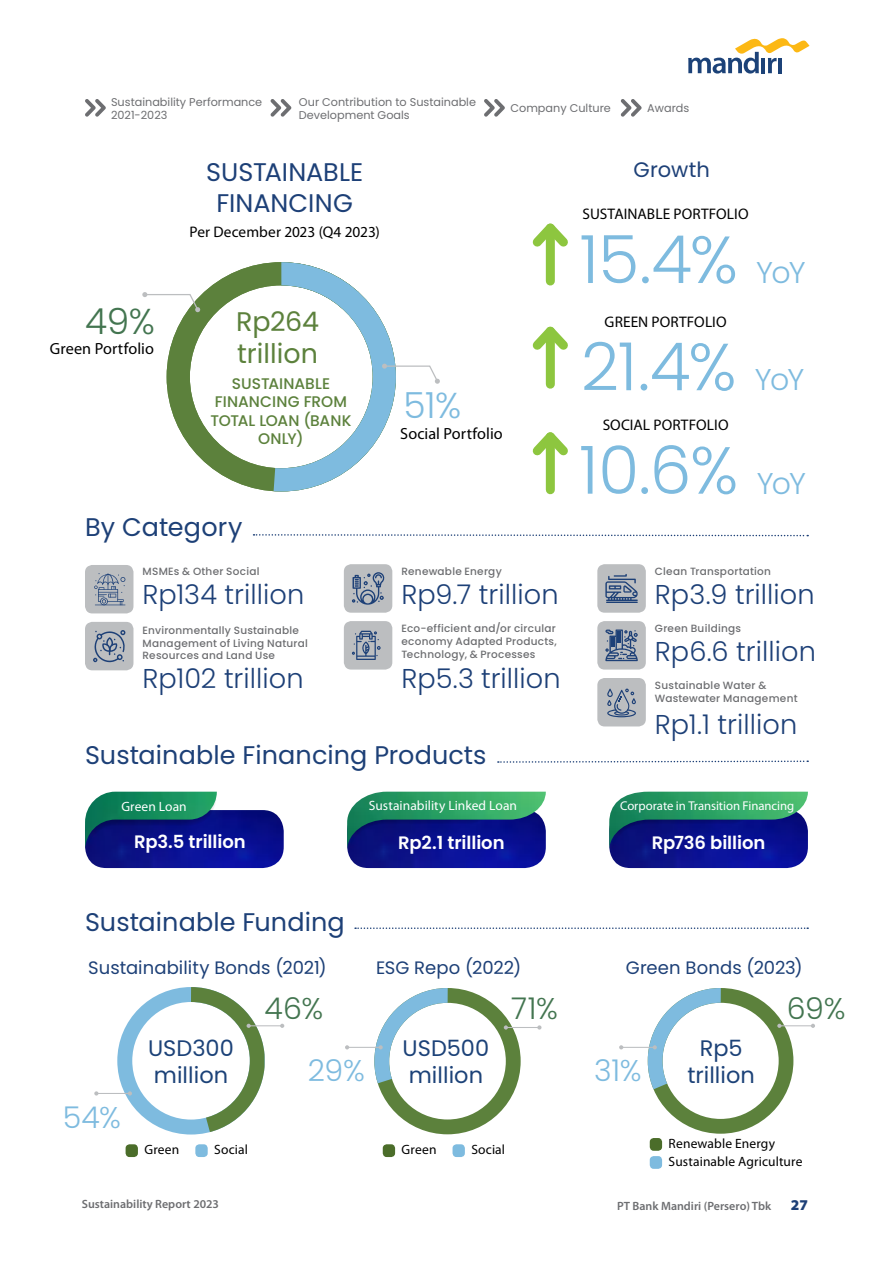
<style>
.page{position:relative;width:893px;height:1263px;background:#fff}
.page>*{position:absolute;margin:0;border:0;box-sizing:border-box;transform-origin:0 0}
.t1{font:300 66.45px "Poppins";color:#7ebbdf}
.t2{font:300 36px "Poppins";color:#7ebbdf}
.t3{font:300 36px "Poppins";color:#437550}
.t4{font:300 30px "Poppins";color:#7ebbdf}
.t5{font:300 30px "Poppins";color:#437550}
.t6{font:300 27.15px/56.8px "Poppins";letter-spacing:.005em;color:#1d4077}
.t7{font:27px/32.2px "Poppins";color:#5c813c}
.t8{font:25.5px/30.6px "Poppins";letter-spacing:.005em;color:#1d4077;text-align:center}
.t9{font:22.5px/27px "Poppins";letter-spacing:.005em;color:#1c4278}
.t10{font:21px "Poppins";letter-spacing:-.005em;color:#1d4077}
.t11{font:18px "Poppins";letter-spacing:.005em;color:#1d4077}
.t12{font:600 18px "Poppins";letter-spacing:-.005em;color:#fff}
.t13{font:16.2px "Myriad Pro";letter-spacing:.005em;color:#000}
.t14{font:500 15.45px/18.5px "Poppins";color:#5c813c;text-align:center}
.t15{font:15.3px "Myriad Pro";letter-spacing:.005em;color:#000}
.t16{font:900 15px "Myriad Pro";color:#1d4077}
.t17{font:13.5px/18.1px "Myriad Pro";letter-spacing:.01em;color:#000}
.t18{font:13.5px "Myriad Pro";color:#fff}
.t19{font:12.75px "Myriad Pro";letter-spacing:-.005em;color:#fff}
.t20{font:600 12px "Myriad Pro";color:#6d6e71}
.t21{font:11.25px/13.5px "Poppins";color:#6d6e71}
.t22{font:500 10.5px/12.8px "Poppins";letter-spacing:.025em;color:#6d6e71}
.s1{font-size:30px}
</style>
<div class="page">
<svg style="left:167px;top:262px;width:104px;height:229px"></svg>
<svg style="left:271px;top:262px;width:169px;height:229px"></svg>
<svg style="left:142px;top:292px;width:58px;height:20px"></svg>
<div style="left:383px;top:1144px;width:12px;height:13px;background:#4b6d2a;border-radius:4px"></div>
<div style="left:453px;top:1144px;width:12px;height:13px;background:#7ebbdf;border-radius:4px"></div>
<div style="left:126px;top:1144px;width:12px;height:13px;background:#4b6d2a;border-radius:4px"></div>
<div style="left:195px;top:1144px;width:13px;height:13px;background:#7ebbdf;border-radius:4px"></div>
<div style="left:650px;top:1138px;width:12px;height:13px;background:#4b6d2a;border-radius:4px"></div>
<div style="left:650px;top:1156px;width:12px;height:13px;background:#7ebbdf;border-radius:4px"></div>
<hr style="left:249px;top:1025px;width:33px;height:1px;background:#bcbec0">
<svg style="left:280px;top:1024px;width:4px;height:4px"></svg>
<hr style="left:96px;top:1093px;width:34px;height:1px;background:#bcbec0">
<svg style="left:94px;top:1091px;width:4px;height:4px"></svg>
<svg style="left:117px;top:987px;width:148px;height:147px"></svg>
<hr style="left:779px;top:1025px;width:34px;height:1px;background:#bcbec0">
<svg style="left:811px;top:1024px;width:4px;height:4px"></svg>
<hr style="left:621px;top:1047px;width:34px;height:1px;background:#bcbec0">
<svg style="left:619px;top:1045px;width:4px;height:4px"></svg>
<svg style="left:648px;top:988px;width:145px;height:146px"></svg>
<hr style="left:347px;top:1047px;width:34px;height:1px;background:#bcbec0">
<svg style="left:345px;top:1045px;width:4px;height:4px"></svg>
<hr style="left:506px;top:1027px;width:33px;height:1px;background:#bcbec0">
<svg style="left:374px;top:988px;width:147px;height:146px"></svg>
<svg style="left:537px;top:1025px;width:4px;height:4px"></svg>
<img style="left:347px;top:850px;width:199px;height:18px">
<svg style="left:348px;top:850px;width:151px;height:9px"></svg>
<img style="left:347px;top:792px;width:199px;height:58px">
<img style="left:609px;top:850px;width:199px;height:18px">
<svg style="left:611px;top:850px;width:150px;height:9px"></svg>
<img style="left:609px;top:792px;width:199px;height:58px">
<img style="left:88px;top:810px;width:196px;height:58px">
<svg style="left:85px;top:850px;width:132px;height:9px"></svg>
<img style="left:85px;top:792px;width:132px;height:58px">
<div style="left:546px;top:228px;width:9px;height:53px;background:#8dc63f"></div>
<svg style="left:532px;top:223px;width:36px;height:32px"></svg>
<div style="left:546px;top:331px;width:9px;height:53px;background:#8dc63f"></div>
<svg style="left:532px;top:326px;width:36px;height:32px"></svg>
<div style="left:546px;top:437px;width:9px;height:53px;background:#8dc63f"></div>
<svg style="left:532px;top:432px;width:36px;height:32px"></svg>
<svg style="left:254px;top:534px;width:554px;height:3px"></svg>
<svg style="left:498px;top:760px;width:310px;height:3px"></svg>
<svg style="left:355px;top:927px;width:453px;height:2px"></svg>
<div style="left:597px;top:678px;width:49px;height:48px;background:#bcbec0;border-radius:7px"></div>
<svg style="left:607px;top:689px;width:29px;height:28px"></svg>
<div style="left:597px;top:621px;width:49px;height:48px;background:#bcbec0;border-radius:7px"></div>
<svg style="left:605px;top:629px;width:33px;height:32px"></svg>
<div style="left:597px;top:564px;width:49px;height:49px;background:#bcbec0;border-radius:7px"></div>
<hr style="left:606px;top:602px;width:32px;height:1px;background:#1d4077">
<svg style="left:605px;top:574px;width:33px;height:27px"></svg>
<div style="left:85px;top:622px;width:48px;height:48px;background:#bcbec0;border-radius:7px"></div>
<svg style="left:93px;top:630px;width:32px;height:32px"></svg>
<div style="left:85px;top:565px;width:48px;height:48px;background:#bcbec0;border-radius:7px"></div>
<svg style="left:94px;top:573px;width:31px;height:33px"></svg>
<div style="left:344px;top:564px;width:48px;height:49px;background:#bcbec0;border-radius:7px"></div>
<svg style="left:352px;top:572px;width:33px;height:33px"></svg>
<div style="left:344px;top:621px;width:48px;height:48px;background:#bcbec0;border-radius:7px"></div>
<svg style="left:352px;top:631px;width:29px;height:29px"></svg>
<svg style="left:688px;top:38px;width:121px;height:36px"></svg>
<svg style="left:85px;top:99px;width:21px;height:18px"></svg>
<svg style="left:271px;top:99px;width:20px;height:18px"></svg>
<svg style="left:484px;top:99px;width:21px;height:18px"></svg>
<svg style="left:621px;top:99px;width:21px;height:18px"></svg>
<p class="t21" style="left:111px;top:95px;width:153px">Sustainability Performance<br>2021-2023</p>
<p class="t21" style="left:647px;top:102px;width:44px">Awards</p>
<p class="t21" style="left:299px;top:95px;width:179px">Our Contribution to Sustainable<br>Development Goals</p>
<p class="t21" style="left:510px;top:102px;width:102px">Company Culture</p>
<h2 class="t3" style="left:85px;top:301px;width:72px">49%</h2>
<h3 class="t13" style="left:50px;top:339px;width:106px">Green Portfolio</h3>
<h3 class="t8" style="left:206px;top:157px;width:159px">SUSTAINABLE<br>FINANCING</h3>
<h3 class="t10" style="left:634px;top:157px;width:78px">Growth</h3>
<h3 class="t15" style="left:583px;top:206px;width:167px">SUSTAINABLE PORTFOLIO</h3>
<h1 class="t1" style="left:579px;top:221px;width:228px">15.4% <span class="s1">YoY</span></h1>
<h3 class="t15" style="left:605px;top:313px;width:124px">GREEN PORTFOLIO</h3>
<h1 class="t1" style="left:581px;top:328px;width:225px">21.4% <span class="s1">YoY</span></h1>
<h3 class="t15" style="left:603px;top:417px;width:127px">SOCIAL PORTFOLIO</h3>
<h1 class="t1" style="left:579px;top:432px;width:228px">10.6% <span class="s1">YoY</span></h1>
<h3 class="t15" style="left:189px;top:224px;width:192px">Per December 2023 (Q4 2023)</h3>
<h3 class="t7" style="left:236px;top:305px;width:84px">Rp264 trillion</h3>
<h3 class="t14" style="left:211px;top:374px;width:141px">SUSTAINABLE<br>FINANCING FROM<br>TOTAL LOAN (BANK<br>ONLY)</h3>
<h2 class="t2" style="left:403px;top:385px;width:59px">51%</h2>
<h3 class="t13" style="left:400px;top:425px;width:104px">Social Portfolio</h3>
<h3 class="t8" style="left:85px;top:512px;width:159px">By Category</h3>
<p class="t22" style="left:143px;top:565px;width:118px">MSMEs &amp; Other Social</p>
<p class="t22" style="left:401px;top:565px;width:102px">Renewable Energy</p>
<h3 class="t6" style="left:143px;top:566px;width:163px">Rp134 trillion</h3>
<h3 class="t6" style="left:401px;top:566px;width:159px">Rp9.7 trillion</h3>
<p class="t22" style="left:143px;top:624px;width:167px">Environmentally Sustainable<br>Management of Living Natural<br>Resources and Land Use</p>
<p class="t22" style="left:401px;top:622px;width:157px;text-align:justify">Eco-efficient and/or circular economy Adapted Products, Technology, &amp; Processes</p>
<h3 class="t6" style="left:143px;top:650px;width:163px">Rp102 trillion</h3>
<h3 class="t6" style="left:401px;top:650px;width:161px">Rp5.3 trillion</h3>
<h3 class="t8" style="left:85px;top:740px;width:403px">Sustainable Financing Products</h3>
<p class="t18" style="left:121px;top:799px;width:67px">Green Loan</p>
<h3 class="t12" style="left:134px;top:831px;width:113px">Rp3.5 trillion</h3>
<h3 class="t8" style="left:85px;top:907px;width:261px">Sustainable Funding</h3>
<p class="t18" style="left:369px;top:798px;width:150px">Sustainability Linked Loan</p>
<h3 class="t12" style="left:398px;top:832px;width:108px">Rp2.1 trillion</h3>
<p class="t22" style="left:655px;top:565px;width:118px">Clean Transportation</p>
<h3 class="t6" style="left:655px;top:566px;width:163px">Rp3.9 trillion<br>Rp6.6 trillion</h3>
<p class="t22" style="left:655px;top:622px;width:88px">Green Buildings</p>
<p class="t22" style="left:655px;top:679px;width:144px">Sustainable Water &amp;<br>Wastewater Management</p>
<h3 class="t6" style="left:655px;top:696px;width:144px">Rp1.1 trillion</h3>
<p class="t19" style="left:620px;top:798px;width:176px">Corporate in Transition Financing</p>
<h3 class="t12" style="left:652px;top:832px;width:115px">Rp736 billion</h3>
<h3 class="t11" style="left:88px;top:957px;width:240px">Sustainability Bonds (2021)</h3>
<h3 class="t11" style="left:376px;top:957px;width:147px">ESG Repo (2022)</h3>
<h3 class="t11" style="left:626px;top:957px;width:178px">Green Bonds (2023)</h3>
<h3 class="t5" style="left:265px;top:991px;width:60px">46%</h3>
<h3 class="t5" style="left:511px;top:991px;width:48px">71%</h3>
<h3 class="t5" style="left:787px;top:991px;width:60px">69%</h3>
<h3 class="t4" style="left:63px;top:1100px;width:60px">54%</h3>
<h3 class="t9" style="left:148px;top:1035px;width:88px">USD300 million</h3>
<h3 class="t9" style="left:402px;top:1035px;width:88px">USD500 million</h3>
<h3 class="t9" style="left:687px;top:1035px;width:69px;text-align:center">Rp5 trillion</h3>
<h3 class="t4" style="left:308px;top:1053px;width:58px">29%</h3>
<h3 class="t4" style="left:594px;top:1053px;width:49px">31%</h3>
<p class="t17" style="left:144px;top:1141px;width:36px">Green</p>
<p class="t17" style="left:214px;top:1141px;width:35px">Social</p>
<p class="t17" style="left:402px;top:1141px;width:36px">Green</p>
<p class="t17" style="left:471px;top:1141px;width:35px">Social</p>
<p class="t17" style="left:669px;top:1135px;width:135px">Renewable Energy<br>Sustainable Agriculture</p>
<p class="t20" style="left:82px;top:1197px;width:139px">Sustainability Report 2023</p>
<p class="t20" style="left:617px;top:1200px;width:156px">PT Bank Mandiri (Persero) Tbk</p>
<h3 class="t16" style="left:791px;top:1195px;width:19px">27</h3>
</div>
